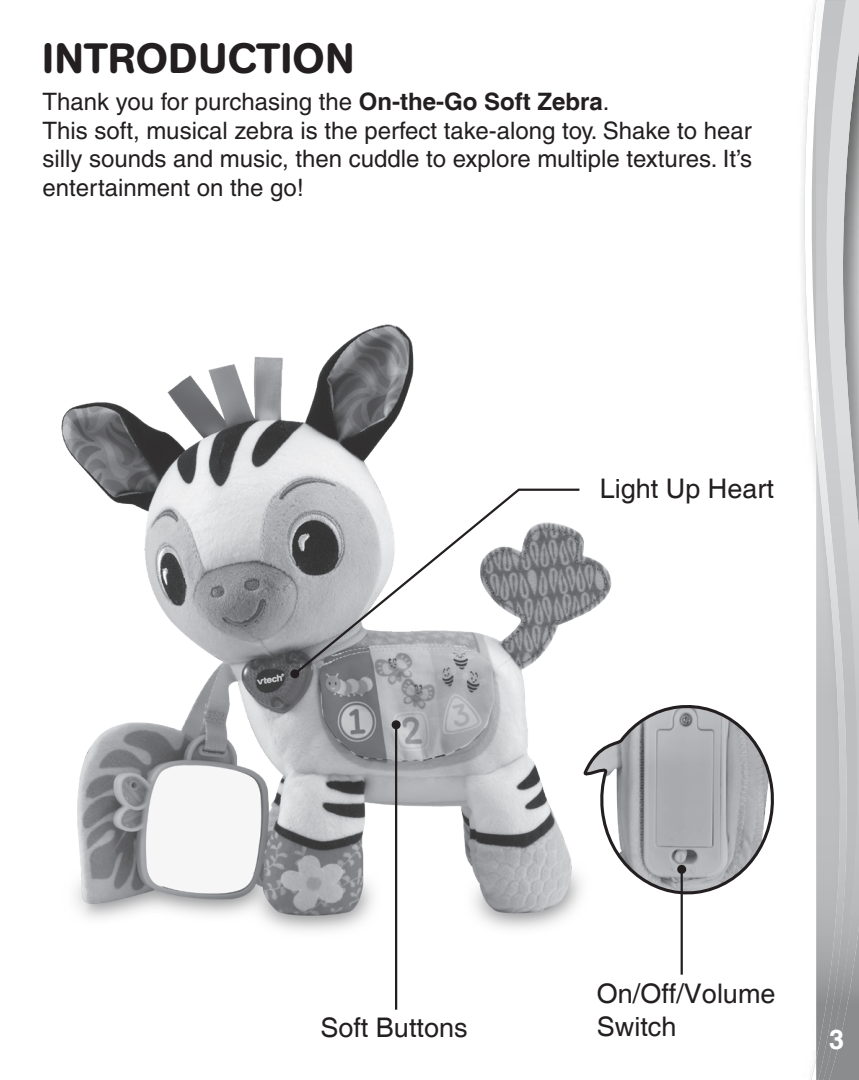
<style>
.page{position:relative;width:859px;height:1080px;background:#fff}
.page>*{position:absolute;margin:0;border:0;box-sizing:border-box;transform-origin:0 0}
.Headline{font:500 42px "AG Book Rounded";letter-spacing:.02em;color:#231f20}
.t1{font:27px/32.4px "Helvetica";color:#231f20}
.t2{font:700 27px "Helvetica";color:#fff}
.Body_text{font:500 24px/28.8px "Helvetica";color:#231f20;text-align:justify}
.s1{font-weight:700}
</style>
<div class="page">
<img style="left:61px;top:324px;width:551px;height:651px">
<svg style="left:804px;top:0;width:12px;height:1080px"></svg>
<img style="left:849px;top:3px;width:10px;height:1077px">
<svg style="left:816px;top:0;width:43px;height:3px"></svg>
<img style="left:816px;top:1px;width:33px;height:1079px">
<svg style="left:579px;top:701px;width:195px;height:197px"></svg>
<hr style="left:681px;top:869px;width:2px;height:106px;background:#231f20">
<div style="left:677px;top:865px;width:9px;height:9px;background:#231f20;border-radius:50%"></div>
<hr style="left:395px;top:725px;width:2px;height:285px;background:#231f20">
<div style="left:392px;top:720px;width:9px;height:9px;background:#231f20;border-radius:50%"></div>
<svg style="left:292px;top:487px;width:290px;height:190px"></svg>
<div style="left:290px;top:669px;width:9px;height:9px;background:#231f20;border-radius:50%"></div>
<p class="Headline" style="left:43px;top:33px;width:313px">INTRODUCTION</p>
<p class="Body_text" style="left:43px;top:87px;width:568px">Thank you for purchasing the <span class="s1">On-the-Go Soft Zebra</span>.</p>
<p class="Body_text" style="left:43px;top:116px;width:711px">This soft, musical zebra is the perfect take-along toy. Shake to hear silly sounds and music, then cuddle to explore multiple textures. It’s entertainment on the go!</p>
<p class="t1" style="left:600px;top:474px;width:176px">Light Up Heart</p>
<p class="t1" style="left:320px;top:1013px;width:149px">Soft Buttons</p>
<p class="t1" style="left:597px;top:979px;width:180px">On/Off/Volume<br>Switch</p>
<p class="t2" style="left:829px;top:1023px;width:17px">3</p>
</div>
